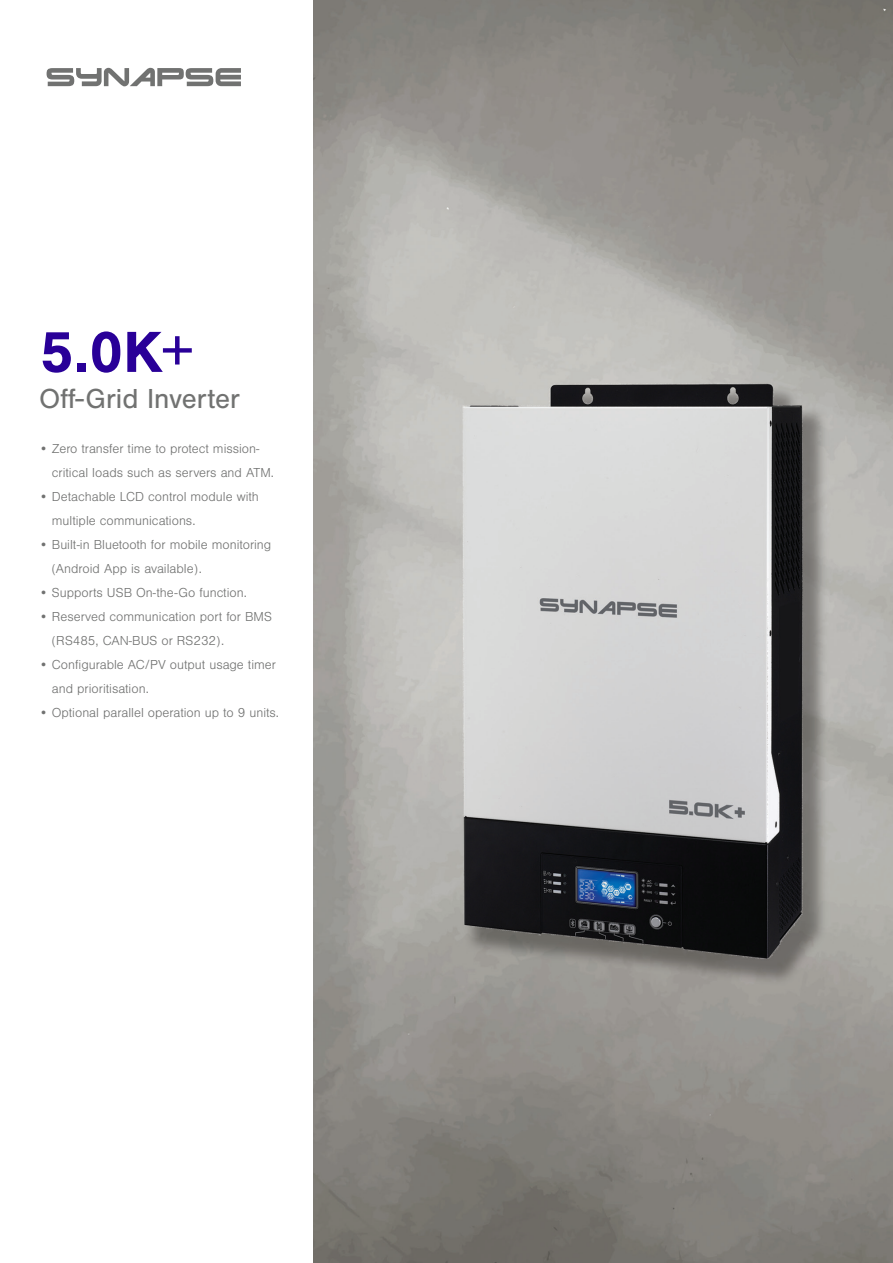
<style>
.page{position:relative;width:893px;height:1263px;background:#fff}
.page>*{position:absolute;margin:0;border:0;box-sizing:border-box;transform-origin:0 0}
.t1{font:700 60px "Nimbus San";color:#290098}
.t2{font:28.5px "Nimbus San";color:#717271}
.t3{font:300 13.5px/24px "Nimbus San";color:#717271}
</style>
<div class="page">
<svg style="left:47px;top:68px;width:194px;height:18px"></svg>
<img style="left:313px;top:0;width:580px;height:1263px">
<p class="t1" style="left:39px;top:318px;width:155px">5.0K+</p>
<p class="t2" style="left:39px;top:383px;width:203px">Off-Grid Inverter</p>
<p class="t3" style="left:52px;top:437px;width:224px;text-indent:-13px">• Zero transfer time to protect mission&shy;critical loads such as servers and ATM.</p>
<p class="t3" style="left:52px;top:485px;width:209px;text-indent:-13px">• Detachable LCD control module with multiple communications.</p>
<p class="t3" style="left:52px;top:533px;width:221px;text-indent:-13px">• Built-in Bluetooth for mobile monitoring (Android App is available).</p>
<p class="t3" style="left:39px;top:581px;width:209px">• Supports USB On-the-Go function.</p>
<p class="t3" style="left:52px;top:605px;width:221px;text-indent:-13px">• Reserved communication port for BMS (RS485, CAN-BUS or RS232).</p>
<p class="t3" style="left:52px;top:653px;width:226px;text-indent:-13px">• Configurable AC/PV output usage timer and prioritisation.</p>
<p class="t3" style="left:39px;top:701px;width:241px">• Optional parallel operation up to 9 units.</p>
</div>
